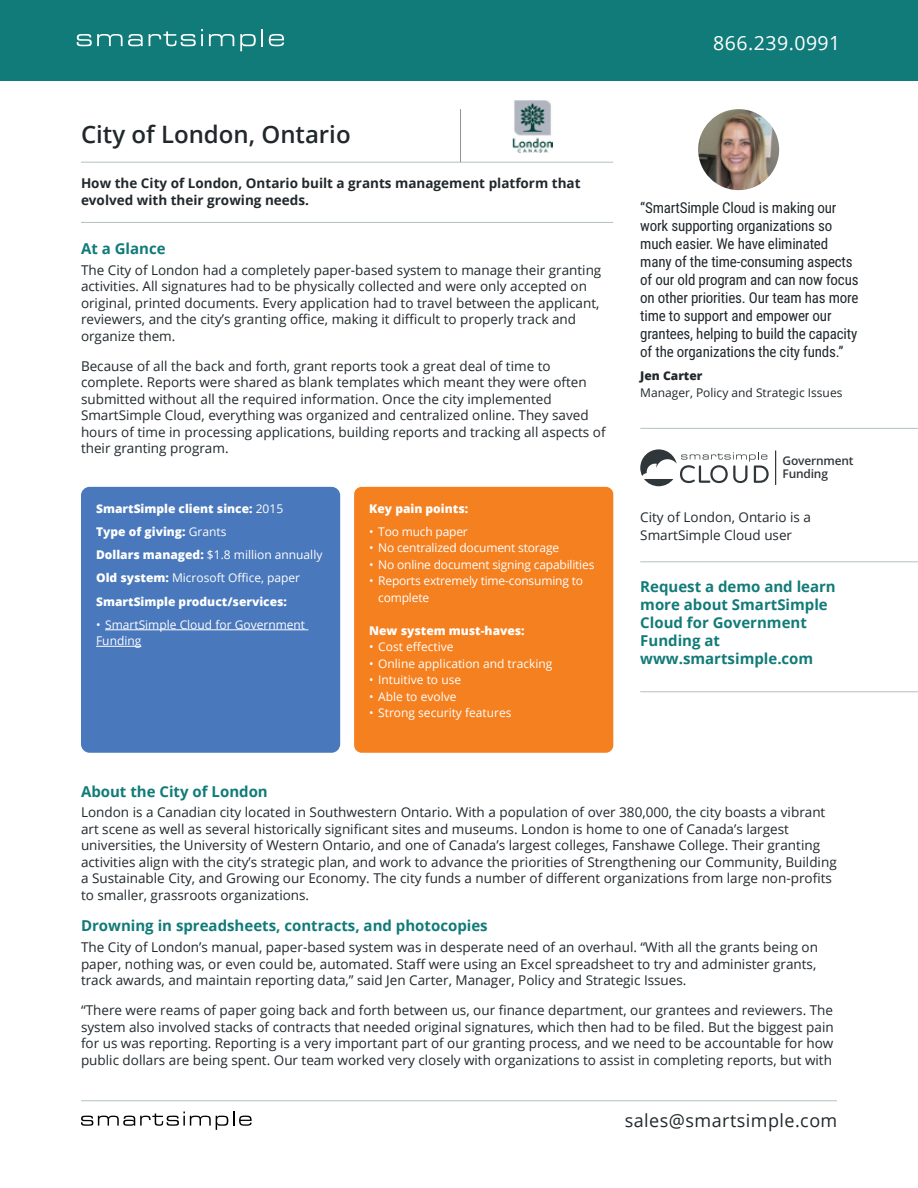
<style>
.page{position:relative;width:918px;height:1188px;background:#fff}
.page>*{position:absolute;margin:0;border:0;box-sizing:border-box;transform-origin:0 0}
.t1{font:600 24px "Open Sans";color:#21282c}
.t2{font:19.5px "Open Sans";letter-spacing:.025em;color:#fff}
.t3{font:18px "Open Sans";letter-spacing:.025em;color:#21282c}
.t4{font:15px/18px "Roboto Condensed";letter-spacing:-.01em;color:#21282c}
.t5{font:700 15px/18px "Open Sans";color:#127b78}
.t6{font:700 15px "Open Sans";color:#107b78}
.t7{font:13.5px/16.5px "Open Sans";color:#21282c}
.t8{font:700 13.5px/16.5px "Open Sans";color:#21282c}
.t9{font:12px/16.5px "Open Sans";color:#fff}
.t10{font:800 12px/23.2px "Open Sans";color:#fff}
.t11{font:12px "Open Sans";color:#21282c}
.t12{font:600 12px/12.9px "Open Sans";letter-spacing:-.015em;color:#30373b}
.t13{font:800 12px "Open Sans";color:#21282c}
.s1{font-weight:400}
</style>
<div class="page">
<div style="left:0;top:0;width:918px;height:81px;background:#107b78"></div>
<hr style="left:81px;top:1100px;width:756px;height:1px;background:#00282c">
<svg style="left:81px;top:1112px;width:171px;height:18px"></svg>
<svg style="left:77px;top:34px;width:66px;height:12px"></svg>
<svg style="left:149px;top:29px;width:54px;height:17px"></svg>
<svg style="left:209px;top:34px;width:25px;height:12px"></svg>
<svg style="left:240px;top:29px;width:23px;height:22px"></svg>
<svg style="left:269px;top:34px;width:15px;height:12px"></svg>
<svg style="left:81px;top:161px;width:13px;height:1px"></svg>
<svg style="left:106px;top:161px;width:74px;height:1px"></svg>
<svg style="left:203px;top:161px;width:85px;height:1px"></svg>
<div style="left:81px;top:487px;width:259px;height:266px;background:#4978bc;border-radius:9px"></div>
<hr style="left:105px;top:629px;width:203px;height:1px;background:#fff">
<hr style="left:96px;top:646px;width:45px;height:1px;background:#fff">
<div style="left:354px;top:487px;width:259px;height:266px;background:#f58020;border-radius:8px"></div>
<img style="left:513px;top:100px;width:39px;height:53px">
<hr style="left:460px;top:109px;width:1px;height:53px;background:#21282c">
<hr style="left:81px;top:162px;width:532px;height:1px;background:#00282c">
<hr style="left:81px;top:222px;width:532px;height:1px;background:#00282c">
<img style="left:698px;top:109px;width:81px;height:81px;border-radius:40px">
<svg style="left:640px;top:449px;width:129px;height:37px"></svg>
<hr style="left:775px;top:451px;width:1px;height:34px;background:#30373b">
<hr style="left:640px;top:561px;width:278px;height:1px;background:#00282c">
<hr style="left:640px;top:691px;width:278px;height:1px;background:#00282c">
<hr style="left:640px;top:428px;width:278px;height:1px;background:#00282c">
<h1 class="t1" style="left:81px;top:118px;width:271px">City of London, Ontario</h1>
<p class="t8" style="left:81px;top:175px;width:501px">How the City of London, Ontario built a grants management platform that evolved with their growing needs.</p>
<p class="t6" style="left:81px;top:238px;width:86px">At a Glance</p>
<p class="t7" style="left:81px;top:261px;width:522px">The City of London had a completely paper-based system to manage their granting activities. All signatures had to be physically collected and were only accepted on original, printed documents. Every application had to travel between the applicant, reviewers, and the city’s granting office, making it difficult to properly track and organize them.</p>
<p class="t7" style="left:81px;top:357px;width:526px">Because of all the back and forth, grant reports took a great deal of time to complete. Reports were shared as blank templates which meant they were often submitted without all the required information. Once the city implemented SmartSimple Cloud, everything was organized and centralized online. They saved hours of time in processing applications, building reports and tracking all aspects of their granting program.</p>
<p class="t10" style="left:96px;top:496px;width:228px">SmartSimple client since: <span class="s1">2015<br></span>Type of giving: <span class="s1">Grants<br></span>Dollars managed: <span class="s1">$1.8 million annually<br></span>Old system: <span class="s1">Microsoft Office, paper<br></span>SmartSimple product/services:</p>
<p class="t9" style="left:96px;top:616px;width:211px">• SmartSimple Cloud for Government<br>Funding</p>
<p class="t10" style="left:369px;top:496px;width:101px">Key pain points:</p>
<p class="t9" style="left:369px;top:523px;width:100px">• Too much paper</p>
<p class="t9" style="left:369px;top:539px;width:191px">• No centralized document storage</p>
<p class="t9" style="left:369px;top:556px;width:227px">• No online document signing capabilities</p>
<p class="t9" style="left:378px;top:572px;width:206px;text-indent:-9px">• Reports extremely time-consuming to complete</p>
<p class="t10" style="left:369px;top:618px;width:157px">New system must-haves:</p>
<p class="t9" style="left:369px;top:638px;width:86px">• Cost effective</p>
<p class="t9" style="left:369px;top:655px;width:185px">• Online application and tracking</p>
<p class="t9" style="left:369px;top:671px;width:93px">• Intuitive to use</p>
<p class="t9" style="left:369px;top:688px;width:89px">• Able to evolve</p>
<p class="t9" style="left:369px;top:704px;width:144px">• Strong security features</p>
<h2 class="t2" style="left:713px;top:30px;width:129px">866.239.0991</h2>
<p class="t4" style="left:640px;top:198px;width:220px">“SmartSimple Cloud is making our work supporting organizations so much easier. We have eliminated many of the time-consuming aspects of our old program and can now focus on other priorities. Our team has more time to support and empower our grantees, helping to build the capacity of the organizations the city funds.”</p>
<p class="t13" style="left:640px;top:367px;width:64px">Jen Carter</p>
<p class="t11" style="left:640px;top:384px;width:204px">Manager, Policy and Strategic Issues</p>
<p class="t12" style="left:783px;top:454px;width:73px">Government<br>Funding</p>
<p class="t7" style="left:640px;top:507px;width:172px;line-height:18px">City of London, Ontario is a<br>SmartSimple Cloud user</p>
<p class="t5" style="left:640px;top:578px;width:197px">Request a demo and learn more about SmartSimple<br>Cloud for Government<br>Funding at www.smartsimple.com</p>
<p class="t6" style="left:81px;top:781px;width:188px">About the City of London</p>
<p class="t7" style="left:81px;top:804px;width:757px">London is a Canadian city located in Southwestern Ontario. With a population of over 380,000, the city boasts a vibrant art scene as well as several historically significant sites and museums. London is home to one of Canada’s largest universities, the University of Western Ontario, and one of Canada’s largest colleges, Fanshawe College. Their granting activities align with the city’s strategic plan, and work to advance the priorities of Strengthening our Community, Building a Sustainable City, and Growing our Economy. The city funds a number of different organizations from large non-profits to smaller, grassroots organizations.</p>
<p class="t6" style="left:81px;top:915px;width:408px">Drowning in spreadsheets, contracts, and photocopies</p>
<p class="t7" style="left:81px;top:939px;width:739px">The City of London’s manual, paper-based system was in desperate need of an overhaul. “With all the grants being on paper, nothing was, or even could be, automated. Staff were using an Excel spreadsheet to try and administer grants, track awards, and maintain reporting data,” said Jen Carter, Manager, Policy and Strategic Issues.</p>
<p class="t7" style="left:81px;top:1002px;width:754px;text-align:justify">“There were reams of paper going back and forth between us, our finance department, our grantees and reviewers. The system also involved stacks of contracts that needed original signatures, which then had to be filed. But the biggest pain for us was reporting. Reporting is a very important part of our granting process, and we need to be accountable for how public dollars are being spent. Our team worked very closely with organizations to assist in completing reports, but with</p>
<h3 class="t3" style="left:625px;top:1108px;width:214px">sales@smartsimple.com</h3>
</div>
